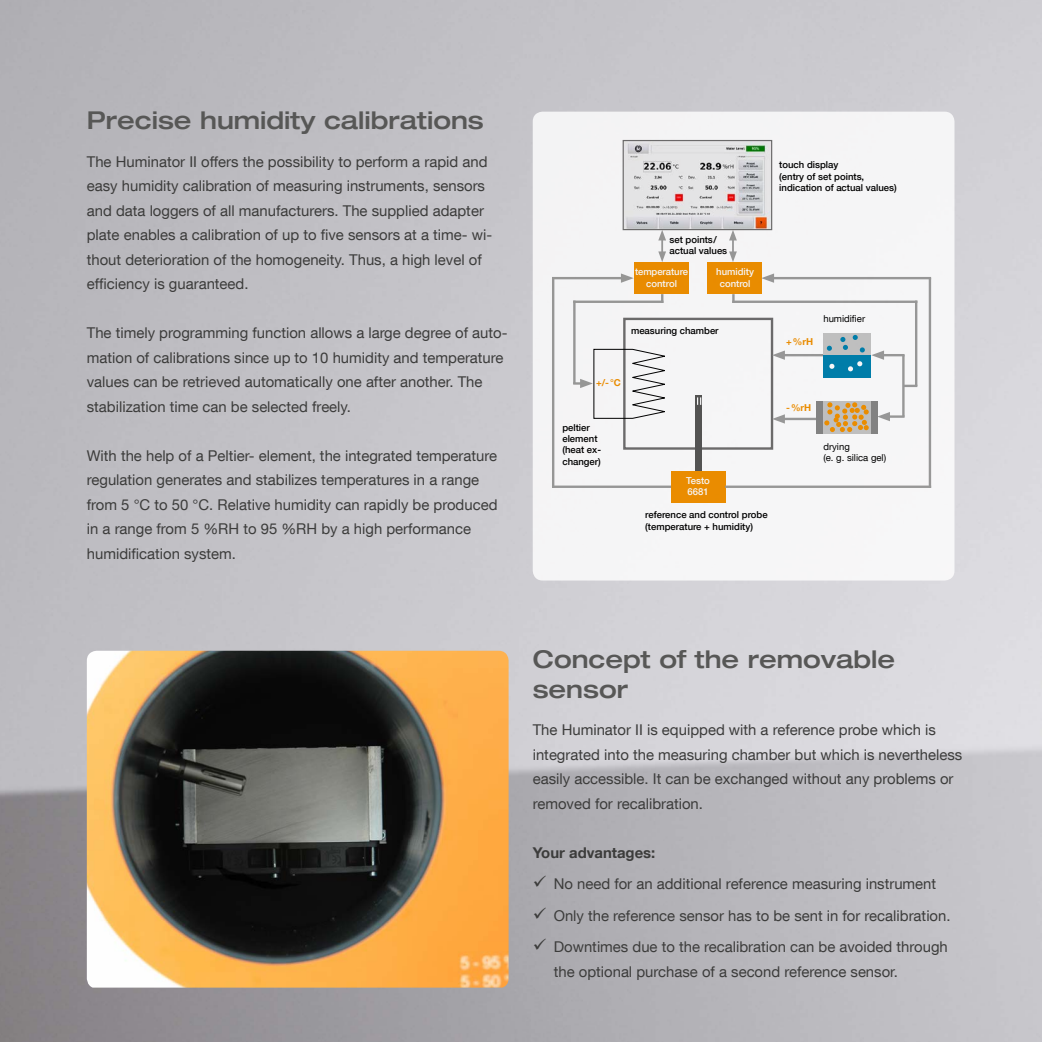
<style>
.page{position:relative;width:1042px;height:1042px;background:#fff}
.page>*{position:absolute;margin:0;border:0;box-sizing:border-box;transform-origin:0 0}
.t1{font:500 expanded 24.5px/29.4px "Helvetica Neue LT Com";color:#575756}
.t2{font:14.88px/24.5px "Helvetica Neue LT Com";color:#3c3c3b}
.t3{font:700 14.88px "Helvetica Neue LT Com";color:#3c3c3b}
.t4{font:500 9.45px/11.4px "Helvetica Neue LT Com";color:#000}
.t5{font:500 9.45px/11.4px "Helvetica Neue LT Com";color:#fff;text-align:center}
.t6{font:9.45px/11.4px "Helvetica Neue LT Com";color:#000}
.t7{font:700 9.45px "Helvetica Neue LT Com";color:#f39200}
</style>
<div class="page">
<img style="left:0;top:0;width:1042px;height:1042px">
<div style="left:533px;top:112px;width:421px;height:468px;background:#f5f5f6;border-radius:10px"></div>
<img style="left:624px;top:142px;width:146px;height:86px">
<div style="left:622px;top:140px;width:150px;height:90px;border:1px solid #706f6f"></div>
<div style="left:634px;top:262px;width:55px;height:32px;background:#e98b00"></div>
<div style="left:707px;top:262px;width:55px;height:32px;background:#e98c00"></div>
<svg style="left:658px;top:230px;width:8px;height:32px"></svg>
<svg style="left:729px;top:230px;width:8px;height:32px"></svg>
<div style="left:671px;top:471px;width:54px;height:32px;background:#ea8c00"></div>
<div style="left:623px;top:318px;width:150px;height:132px;border:2px solid #706f6f"></div>
<hr style="left:929px;top:278px;width:2px;height:210px;background:#9d9d9c">
<hr style="left:552px;top:278px;width:2px;height:210px;background:#9d9d9c">
<hr style="left:573px;top:300px;width:2px;height:84px;background:#9d9d9c">
<hr style="left:902px;top:355px;width:2px;height:62px;background:#9d9d9c">
<svg style="left:732px;top:294px;width:2px;height:6px"></svg>
<svg style="left:661px;top:294px;width:2px;height:6px"></svg>
<hr style="left:915px;top:300px;width:2px;height:86px;background:#9d9d9c">
<hr style="left:732px;top:300px;width:185px;height:3px;background:#9d9d9c">
<hr style="left:573px;top:300px;width:90px;height:3px;background:#9d9d9c">
<hr style="left:769px;top:277px;width:162px;height:2px;background:#9d9d9c">
<svg style="left:761px;top:273px;width:13px;height:10px"></svg>
<hr style="left:552px;top:277px;width:73px;height:2px;background:#9d9d9c">
<svg style="left:621px;top:273px;width:13px;height:10px"></svg>
<hr style="left:725px;top:485px;width:206px;height:3px;background:#9d9d9c">
<hr style="left:552px;top:485px;width:119px;height:3px;background:#9d9d9c">
<hr style="left:780px;top:354px;width:47px;height:2px;background:#9d9d9c">
<svg style="left:772px;top:350px;width:13px;height:10px"></svg>
<hr style="left:879px;top:354px;width:25px;height:2px;background:#9d9d9c">
<svg style="left:871px;top:350px;width:13px;height:10px"></svg>
<svg style="left:904px;top:385px;width:13px;height:2px"></svg>
<hr style="left:885px;top:415px;width:19px;height:3px;background:#9d9d9c">
<svg style="left:878px;top:412px;width:12px;height:9px"></svg>
<hr style="left:780px;top:418px;width:40px;height:2px;background:#9d9d9c">
<svg style="left:772px;top:414px;width:13px;height:10px"></svg>
<div style="left:695px;top:396px;width:7px;height:75px;background:#575756"></div>
<svg style="left:697px;top:397px;width:4px;height:8px"></svg>
<div style="left:823px;top:332px;width:48px;height:23px;background:#bfbfbf"></div>
<div style="left:823px;top:355px;width:48px;height:23px;background:#0082af"></div>
<svg style="left:827px;top:346px;width:5px;height:5px"></svg>
<svg style="left:840px;top:335px;width:25px;height:17px"></svg>
<svg style="left:848px;top:361px;width:14px;height:10px"></svg>
<svg style="left:829px;top:364px;width:5px;height:5px"></svg>
<div style="left:823px;top:401px;width:48px;height:32px;background:#bfbfbf"></div>
<div style="left:871px;top:401px;width:7px;height:32px;background:#878787"></div>
<div style="left:816px;top:401px;width:7px;height:32px;background:#878787"></div>
<svg style="left:824px;top:402px;width:45px;height:30px"></svg>
<svg style="left:573px;top:348px;width:92px;height:71px"></svg>
<img style="left:87px;top:651px;width:421px;height:336px">
<h1 class="t1" style="left:87px;top:105px;width:398px">Precise humidity calibrations</h1>
<p class="t2" style="left:87px;top:149px;width:407px">The Huminator II offers the possibility to perform a rapid and easy humidity calibration of measuring instruments, sensors and data loggers of all manufacturers. The supplied adapter plate enables a calibration of up to five sensors at a time- wi&shy;thout deterioration of the homogeneity. Thus, a high level of efficiency is guaranteed.</p>
<p class="t2" style="left:87px;top:320px;width:422px">The timely programming function allows a large degree of auto&shy;mation of calibrations since up to 10 humidity and temperature values can be retrieved automatically one after another. The stabilization time can be selected freely.</p>
<p class="t2" style="left:87px;top:443px;width:412px">With the help of a Peltier- element, the integrated temperature regulation generates and stabilizes temperatures in a range from 5 °C to 50 °C. Relative humidity can rapidly be produced in a range from 5 %RH to 95 %RH by a high performance humidification system.</p>
<p class="t4" style="left:779px;top:159px;width:119px">touch display<br>(entry of set points, indication of actual values)</p>
<p class="t4" style="left:669px;top:234px;width:59px">set points/ actual values</p>
<p class="t5" style="left:635px;top:266px;width:55px">temperature control</p>
<p class="t5" style="left:716px;top:266px;width:39px">humidity control</p>
<p class="t4" style="left:631px;top:325px;width:89px">measuring chamber</p>
<p class="t7" style="left:596px;top:377px;width:26px">+/-°C</p>
<p class="t4" style="left:562px;top:421px;width:40px">peltier element (heat ex&shy;changer)</p>
<p class="t5" style="left:686px;top:474px;width:25px;text-align:left">Testo<br>6681</p>
<p class="t4" style="left:645px;top:509px;width:124px">reference and control probe (temperature + humidity)</p>
<p class="t7" style="left:786px;top:336px;width:28px">+%rH</p>
<p class="t6" style="left:823px;top:313px;width:43px">humidifier</p>
<p class="t7" style="left:786px;top:402px;width:27px">-%rH</p>
<p class="t6" style="left:823px;top:441px;width:64px">drying<br>(e. g. silica gel)</p>
<h1 class="t1" style="left:533px;top:644px;width:364px">Concept of the removable sensor</h1>
<p class="t2" style="left:533px;top:717px;width:431px">The Huminator II is equipped with a reference probe which is integrated into the measuring chamber but which is nevertheless easily accessible. It can be exchanged without any problems or removed for recalibration.</p>
<p class="t3" style="left:533px;top:843px;width:124px">Your advantages:</p>
<p class="t2" style="left:533px;top:871px;width:405px">✓ No need for an additional reference measuring instrument</p>
<p class="t2" style="left:533px;top:903px;width:419px">✓ Only the reference sensor has to be sent in for recalibration.</p>
<p class="t2" style="left:554px;top:934px;width:396px;text-indent:-21px">✓ Downtimes due to the recalibration can be avoided through the optional purchase of a second reference sensor.</p>
</div>
